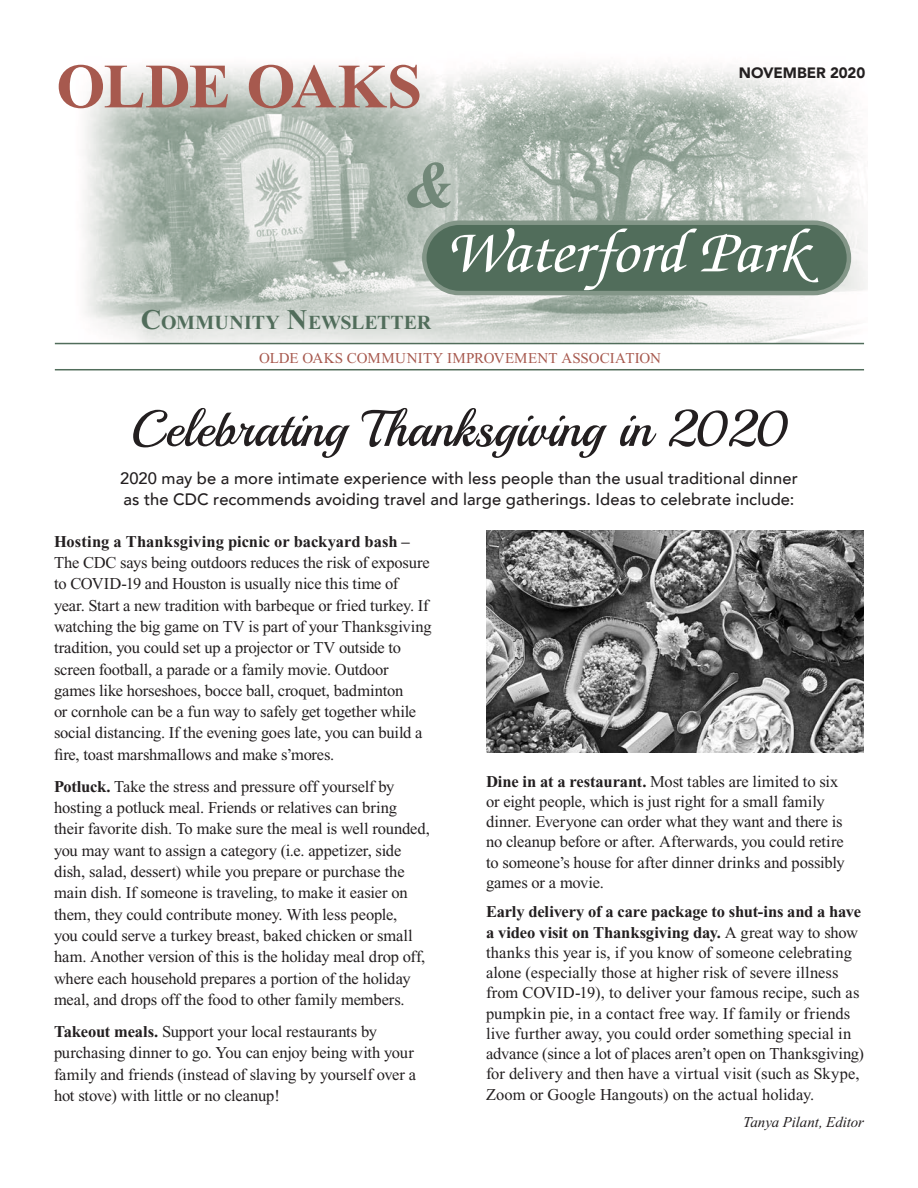
<style>
.page{position:relative;width:918px;height:1188px;background:#fff}
.page>*{position:absolute;margin:0;border:0;box-sizing:border-box;transform-origin:0 0}
.t1{font:italic 700 66px "Times New Roman";color:#728879}
.t2{font:700 63px "Times New Roman";letter-spacing:-.02em;color:#a7594e}
.t3{font:italic 500 60px "Zapf Chancery";letter-spacing:-.015em;color:#fff;scale:1.1 1}
.t4{font:51px "Playball";color:#231f20}
.t5{font:700 19.95px "Times New Roman";color:#516d5b}
.t6{font:16.5px/21.3px "Times New Roman";letter-spacing:-.01em;color:#231f20}
.t7{font:500 16.5px/21px "Avenir";letter-spacing:.005em;color:#231f20}
.t8{font:700 16.5px "Times New Roman";color:#231f20}
.t9{font:15px "Times New Roman";letter-spacing:.005em;color:#a7594e}
.t10{font:italic 15px "Times New Roman";letter-spacing:-.005em;color:#231f20}
.t11{font:900 15px "Avenir";letter-spacing:-.005em;color:#231f20}
.s1{font-size:28.5px}
.s2{font-weight:700}
</style>
<div class="page">
<img style="left:74px;top:65px;width:793px;height:278px">
<hr style="left:55px;top:343px;width:809px;height:1px;background:#516d5b">
<hr style="left:55px;top:369px;width:809px;height:1px;background:#516d5b">
<div style="left:424px;top:223px;width:425px;height:70px;background:#516d5b;border-radius:35px"></div>
<div style="left:422px;top:220px;width:429px;height:75px;border:4px solid #839688;border-radius:35px"></div>
<img style="left:486px;top:530px;width:378px;height:223px">
<h2 class="t2" style="left:56px;top:51px;width:367px">OLDE OAKS</h2>
<h1 class="t1" style="left:404px;top:150px;width:53px">&amp;</h1>
<p class="t11" style="left:739px;top:60px;width:128px">NOVEMBER 2020</p>
<p class="t5" style="left:141px;top:311px;width:292px"><span class="s1">C</span>OMMUNITY <span class="s1">N</span>EWSLETTER</p>
<h3 class="t3" style="left:446px;top:221px;width:329px">Waterford Park</h3>
<p class="t9" style="left:259px;top:349px;width:403px">OLDE OAKS COMMUNITY IMPROVEMENT ASSOCIATION</p>
<h3 class="t4" style="left:130px;top:397px;width:659px">Celebrating Thanksgiving in 2020</h3>
<p class="t7" style="left:120px;top:467px;width:679px">2020 may be a more intimate experience with less people than the usual traditional dinner as the CDC recommends avoiding travel and large gatherings. Ideas to celebrate include:</p>
<p class="t8" style="left:54px;top:532px;width:357px">Hosting a Thanksgiving picnic or backyard bash –</p>
<p class="t6" style="left:54px;top:552px;width:379px">The CDC says being outdoors reduces the risk of exposure to COVID-19 and Houston is usually nice this time of year. Start a new tradition with barbeque or fried turkey. If watching the big game on TV is part of your Thanksgiving tradition, you could set up a projector or TV outside to screen football, a parade or a family movie. Outdoor games like horseshoes, bocce ball, croquet, badminton<br>or cornhole can be a fun way to safely get together while social distancing. If the evening goes late, you can build a fire, toast marshmallows and make s’mores.</p>
<p class="t6" style="left:54px;top:776px;width:378px"><span class="s2">Potluck.</span> Take the stress and pressure off yourself by hosting a potluck meal. Friends or relatives can bring their favorite dish. To make sure the meal is well rounded, you may want to assign a category (i.e. appetizer, side dish, salad, dessert) while you prepare or purchase the main dish. If someone is traveling, to make it easier on them, they could contribute money. With less people,<br>you could serve a turkey breast, baked chicken or small ham. Another version of this is the holiday meal drop off, where each household prepares a portion of the holiday meal, and drops off the food to other family members.</p>
<p class="t6" style="left:54px;top:1021px;width:364px"><span class="s2">Takeout meals.</span> Support your local restaurants by purchasing dinner to go. You can enjoy being with your family and friends (instead of slaving by yourself over a hot stove) with little or no cleanup!</p>
<p class="t6" style="left:486px;top:771px;width:360px;line-height:20.2px"><span class="s2">Dine in at a restaurant.</span> Most tables are limited to six or eight people, which is just right for a small family dinner. Everyone can order what they want and there is no cleanup before or after. Afterwards, you could retire to someone’s house for after dinner drinks and possibly games or a movie.</p>
<p class="t6" style="left:486px;top:902px;width:380px;line-height:20.2px"><span class="s2">Early delivery of a care package to shut-ins and a have a video visit on Thanksgiving day.</span> A great way to show thanks this year is, if you know of someone celebrating alone (especially those at higher risk of severe illness from COVID-19), to deliver your famous recipe, such as pumpkin pie, in a contact free way. If family or friends live further away, you could order something special in advance (since a lot of places aren’t open on Thanksgiving) for delivery and then have a virtual visit (such as Skype, Zoom or Google Hangouts) on the actual holiday.</p>
<p class="t10" style="left:743px;top:1114px;width:122px">Tanya Pilant, Editor</p>
</div>
